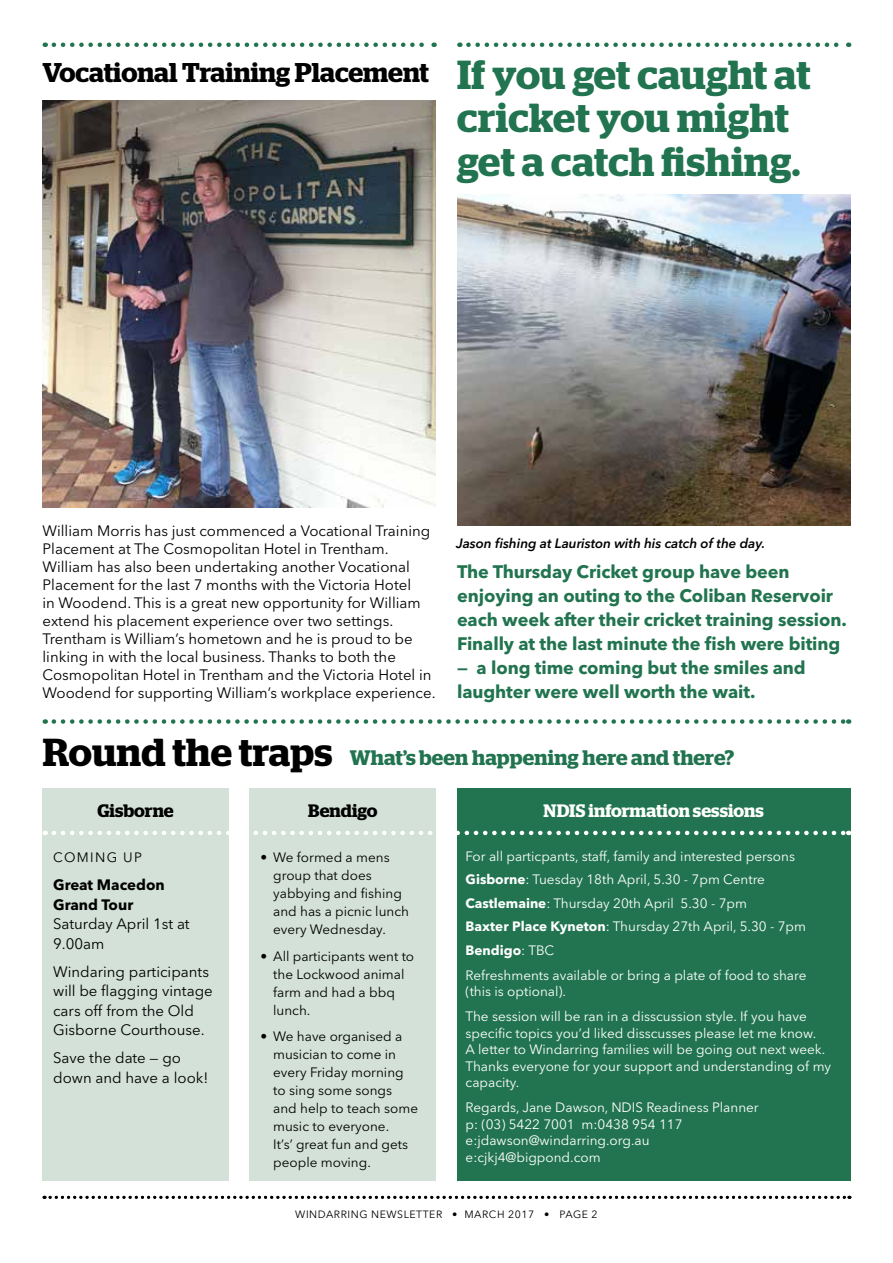
<style>
.page{position:relative;width:893px;height:1263px;background:#fff}
.page>*{position:absolute;margin:0;border:0;box-sizing:border-box;transform-origin:0 0}
.t1{font:600 40.5px/43.5px "Stag";letter-spacing:.005em;color:#21744f}
.t2{font:600 39px "Stag";letter-spacing:.005em;color:#000}
.t3{font:600 27.15px "Stag";color:#000}
.t4{font:600 21px "Stag";letter-spacing:.01em;color:#21744f}
.t5{font:700 18px/24px "Avenir Next LT Pro";letter-spacing:-.005em;color:#21744f}
.t6{font:600 18px "Stag";letter-spacing:.005em;color:#fff}
.t7{font:600 18px "Stag";letter-spacing:.005em;color:#000}
.t8{font:15px/18px "Avenir Next LT Pro";color:#000}
.t9{font:700 15px/19.5px "Avenir Next LT Pro";color:#000}
.t10{font:13.5px/16.5px "Avenir Next LT Pro";color:#fff}
.t11{font:13.5px/18px "Avenir Next LT Pro";color:#000}
.t12{font:italic 600 13.5px "Avenir Next LT Pro";letter-spacing:-.005em;color:#000}
.t13{font:13.5px "Avenir Next LT Pro";letter-spacing:.1em;color:#000}
.t14{font:10.5px "Avenir Next LT Pro";letter-spacing:.05em;color:#000}
.s1{font-weight:700}
</style>
<div class="page">
<div style="left:43px;top:789px;width:186px;height:392px;background:#d3e1d8"></div>
<div style="left:250px;top:789px;width:186px;height:392px;background:#d3e1d8"></div>
<div style="left:457px;top:789px;width:207px;height:392px;background:#21744f"></div>
<div style="left:664px;top:789px;width:186px;height:392px;background:#21744f"></div>
<svg style="left:54px;top:831px;width:795px;height:4px"></svg>
<svg style="left:54px;top:719px;width:795px;height:5px"></svg>
<svg style="left:468px;top:43px;width:381px;height:4px"></svg>
<svg style="left:54px;top:43px;width:381px;height:4px"></svg>
<svg style="left:44px;top:1196px;width:806px;height:3px"></svg>
<img style="left:43px;top:100px;width:393px;height:407px">
<img style="left:457px;top:195px;width:393px;height:330px">
<h3 class="t3" style="left:43px;top:57px;width:388px">Vocational Training Placement</h3>
<h1 class="t1" style="left:457px;top:53px;width:355px">If you get caught at cricket you might get a catch fishing.</h1>
<p class="t8" style="left:43px;top:521px;width:395px">William Morris has just commenced a Vocational Training Placement at The Cosmopolitan Hotel in Trentham.<br>William has also been undertaking another Vocational Placement for the last 7 months with the Victoria Hotel<br>in Woodend. This is a great new opportunity for William extend his placement experience over two settings.<br>Trentham is William’s hometown and he is proud to be linking in with the local business. Thanks to both the Cosmopolitan Hotel in Trentham and the Victoria Hotel in Woodend for supporting William’s workplace experience.</p>
<p class="t12" style="left:456px;top:535px;width:311px">Jason fishing at Lauriston with his catch of the day.</p>
<p class="t5" style="left:457px;top:559px;width:391px">The Thursday Cricket group have been enjoying an outing to the Coliban Reservoir each week after their cricket training session.<br>Finally at the last minute the fish were biting</p>
<p class="t5" style="left:457px;top:655px;width:350px">— a long time coming but the smiles and laughter were well worth the wait.</p>
<h2 class="t2" style="left:43px;top:729px;width:291px">Round the traps</h2>
<h3 class="t4" style="left:350px;top:745px;width:386px">What’s been happening here and there?</h3>
<p class="t7" style="left:97px;top:800px;width:78px">Gisborne</p>
<p class="t7" style="left:308px;top:800px;width:71px">Bendigo</p>
<p class="t6" style="left:544px;top:800px;width:222px">NDIS information sessions</p>
<p class="t13" style="left:53px;top:850px;width:90px">COMING UP</p>
<p class="t9" style="left:53px;top:875px;width:113px">Great Macedon<br>Grand Tour</p>
<p class="t8" style="left:53px;top:914px;width:138px;line-height:19.5px">Saturday April 1st at<br>9.00am</p>
<p class="t8" style="left:53px;top:962px;width:161px;line-height:19.5px">Windaring participants will be flagging vintage cars off from the Old<br>Gisborne Courthouse.</p>
<p class="t8" style="left:53px;top:1048px;width:157px;line-height:19.5px">Save the date — go down and have a look!</p>
<p class="t11" style="left:273px;top:849px;width:137px;text-indent:-13px">• We formed a mens group that does yabbying and fishing and has a picnic lunch every Wednesday.</p>
<p class="t11" style="left:273px;top:947px;width:142px;text-indent:-13px">• All participants went to the Lockwood animal farm and had a bbq lunch.</p>
<p class="t11" style="left:273px;top:1028px;width:146px;text-indent:-13px">• We have organised a musician to come in every Friday morning to sing some songs and help to teach some music to everyone.<br>It’s’ great fun and gets people moving.</p>
<p class="t10" style="left:466px;top:844px;width:342px;line-height:23.5px">For all particpants, staff, family and interested persons <span class="s1">Gisborne</span>: Tuesday 18th April, 5.30 - 7pm Centre <span class="s1">Castlemaine</span>: Thursday 20th April 5.30 - 7pm<br><span class="s1">Baxter Place Kyneton</span>: Thursday 27th April, 5.30 - 7pm <span class="s1">Bendigo</span>: TBC</p>
<p class="t10" style="left:466px;top:967px;width:342px">Refreshments available or bring a plate of food to share (this is optional).</p>
<p class="t10" style="left:466px;top:1008px;width:367px">The session will be ran in a disscussion style. If you have specific topics you’d liked disscusses please let me know.<br>A letter to Windarring families will be going out next week.<br>Thanks everyone for your support and understanding of my capacity.</p>
<p class="t10" style="left:466px;top:1099px;width:295px">Regards, Jane Dawson, NDIS Readiness Planner p: (03) 5422 7001 m:0438 954 117 e:jdawson@windarring.org.au e:cjkj4@bigpond.com</p>
<p class="t14" style="left:295px;top:1208px;width:304px">WINDARRING NEWSLETTER • MARCH 2017 • PAGE 2</p>
</div>
